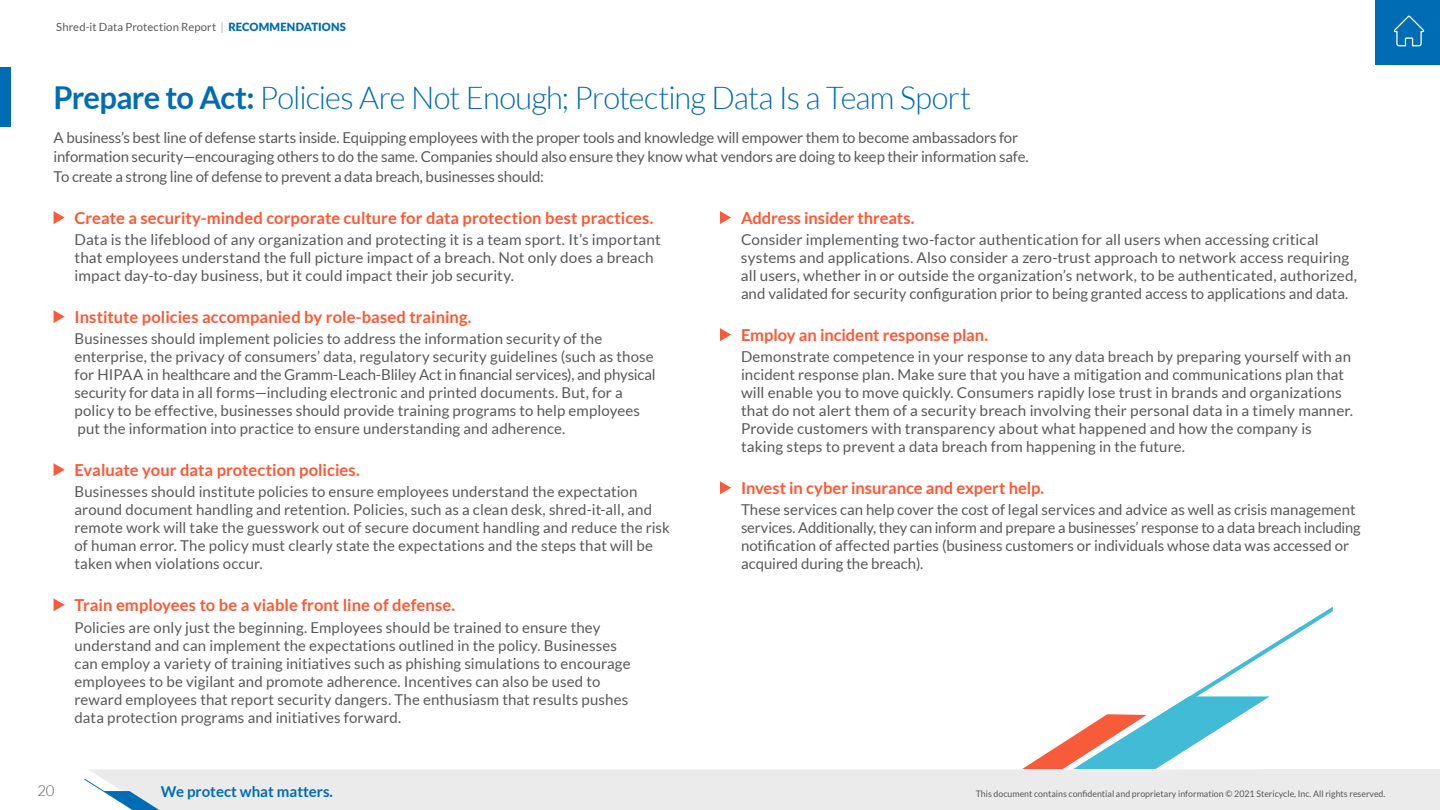
<style>
.page{position:relative;width:1440px;height:810px;background:#fff}
.page>*{position:absolute;margin:0;border:0;box-sizing:border-box;transform-origin:0 0}
.t1{font:300 31.5px "Lato";letter-spacing:-.025em;color:#006cb4}
.t2{font:700 16.5px "Lato";color:#ff5733}
.t3{font:15px/18px "Lato";letter-spacing:.005em;color:#58595b}
.t4{font:700 15px "Lato";color:#006cb4}
.t5{font:300 15px "Lato";color:#58595b}
.t6{font:11.25px "Lato";letter-spacing:.01em;color:#58595b}
.t7{font:9px "Lato";color:#58595b}
.s1{color:#acacad}
.s2{font-weight:900;color:#006cb4}
.s3{font-weight:700}
</style>
<div class="page">
<svg style="left:958px;top:607px;width:375px;height:163px"></svg>
<div style="left:90px;top:770px;width:1350px;height:40px;background:#ebebeb"></div>
<svg style="left:84px;top:779px;width:75px;height:31px"></svg>
<div style="left:0;top:67px;width:11px;height:60px;background:#006cb4"></div>
<svg style="left:54px;top:211px;width:11px;height:13px"></svg>
<svg style="left:54px;top:310px;width:11px;height:13px"></svg>
<svg style="left:54px;top:463px;width:11px;height:13px"></svg>
<svg style="left:54px;top:598px;width:11px;height:13px"></svg>
<svg style="left:720px;top:211px;width:11px;height:13px"></svg>
<svg style="left:720px;top:328px;width:11px;height:13px"></svg>
<svg style="left:720px;top:481px;width:11px;height:13px"></svg>
<div style="left:1375px;top:0;width:65px;height:65px;background:#006cb4"></div>
<svg style="left:1393px;top:15px;width:32px;height:32px"></svg>
<p class="t6" style="left:56px;top:20px;width:291px">Shred-it Data Protection Report <span class="s1">|</span> <span class="s2">RECOMMENDATIONS</span></p>
<h1 class="t1" style="left:54px;top:81px;width:919px"><span class="s3">Prepare to Act:</span> Policies Are Not Enough; Protecting Data Is a Team Sport</h1>
<p class="t3" style="left:54px;top:127px;width:977px;line-height:19.5px">A business’s best line of defense starts inside. Equipping employees with the proper tools and knowledge will empower them to become ambassadors for information security—encouraging others to do the same. Companies should also ensure they know what vendors are doing to keep their information safe.<br>To create a strong line of defense to prevent a data breach, businesses should:</p>
<p class="t2" style="left:75px;top:209px;width:580px">Create a security-minded corporate culture for data protection best practices.</p>
<p class="t3" style="left:75px;top:231px;width:588px">Data is the lifeblood of any organization and protecting it is a team sport. It’s important that employees understand the full picture impact of a breach. Not only does a breach impact day-to-day business, but it could impact their job security.</p>
<p class="t2" style="left:75px;top:308px;width:398px">Institute policies accompanied by role-based training.</p>
<p class="t3" style="left:75px;top:330px;width:582px">Businesses should implement policies to address the information security of the enterprise, the privacy of consumers’ data, regulatory security guidelines (such as those for HIPAA in healthcare and the Gramm-Leach-Bliley Act in financial services), and physical security for data in all forms—including electronic and printed documents. But, for a policy to be effective, businesses should provide training programs to help employees put the information into practice to ensure understanding and adherence.</p>
<p class="t2" style="left:75px;top:461px;width:287px">Evaluate your data protection policies.</p>
<p class="t3" style="left:75px;top:483px;width:597px">Businesses should institute policies to ensure employees understand the expectation around document handling and retention. Policies, such as a clean desk, shred-it-all, and remote work will take the guesswork out of secure document handling and reduce the risk of human error. The policy must clearly state the expectations and the steps that will be taken when violations occur.</p>
<p class="t2" style="left:75px;top:596px;width:382px">Train employees to be a viable front line of defense.</p>
<p class="t3" style="left:75px;top:618px;width:557px">Policies are only just the beginning. Employees should be trained to ensure they understand and can implement the expectations outlined in the policy. Businesses can employ a variety of training initiatives such as phishing simulations to encourage employees to be vigilant and promote adherence. Incentives can also be used to reward employees that report security dangers. The enthusiasm that results pushes data protection programs and initiatives forward.</p>
<p class="t2" style="left:741px;top:209px;width:175px">Address insider threats.</p>
<p class="t3" style="left:741px;top:231px;width:617px">Consider implementing two-factor authentication for all users when accessing critical systems and applications. Also consider a zero-trust approach to network access requiring all users, whether in or outside the organization’s network, to be authenticated, authorized, and validated for security configuration prior to being granted access to applications and data.</p>
<p class="t2" style="left:741px;top:326px;width:249px">Employ an incident response plan.</p>
<p class="t3" style="left:741px;top:348px;width:613px">Demonstrate competence in your response to any data breach by preparing yourself with an incident response plan. Make sure that you have a mitigation and communications plan that will enable you to move quickly. Consumers rapidly lose trust in brands and organizations that do not alert them of a security breach involving their personal data in a timely manner.<br>Provide customers with transparency about what happened and how the company is taking steps to prevent a data breach from happening in the future.</p>
<p class="t2" style="left:741px;top:479px;width:305px">Invest in cyber insurance and expert help.</p>
<p class="t3" style="left:741px;top:501px;width:621px">These services can help cover the cost of legal services and advice as well as crisis management services. Additionally, they can inform and prepare a businesses’ response to a data breach including notification of affected parties (business customers or individuals whose data was accessed or acquired during the breach).</p>
<p class="t5" style="left:38px;top:782px;width:18px">20</p>
<p class="t4" style="left:161px;top:783px;width:174px">We protect what matters.</p>
<p class="t7" style="left:975px;top:789px;width:411px">This document contains confidential and proprietary information © 2021 Stericycle, Inc. All rights reserved.</p>
</div>
